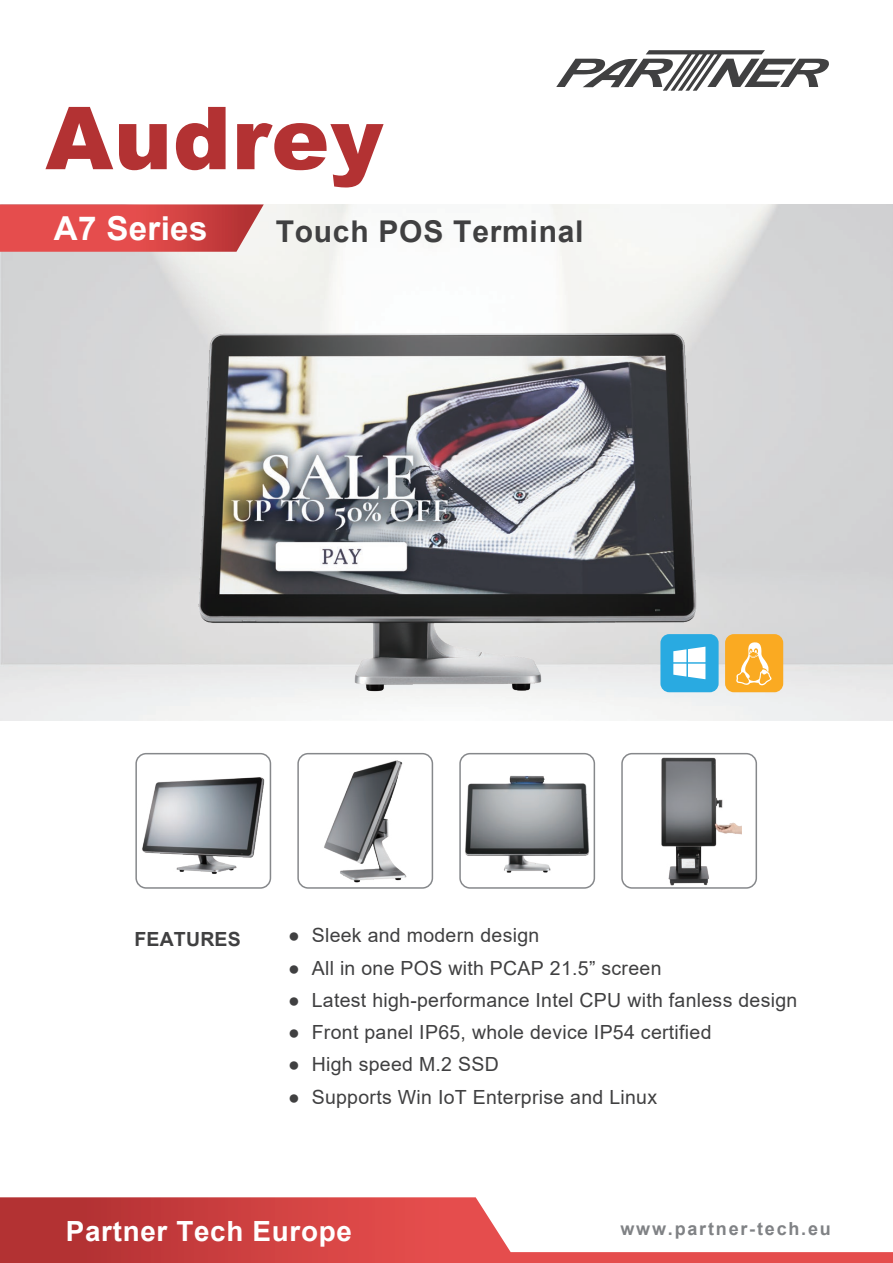
<style>
.page{position:relative;width:893px;height:1263px;background:#fff}
.page>*{position:absolute;margin:0;border:0;box-sizing:border-box;transform-origin:0 0}
.t1{font:900 87px "Arial";letter-spacing:.01em;color:#b33233}
.t2{font:700 33px "Arial";letter-spacing:.01em;color:#fff}
.t3{font:700 30px "Arial";letter-spacing:.025em;color:#404041}
.t4{font:700 27.75px "Arial";letter-spacing:.025em;color:#fff}
.t5{font:19.5px "Arial";letter-spacing:.015em;color:#404041}
.t6{font:700 19.5px "Arial";letter-spacing:.01em;color:#404041}
.t7{font:700 18px "Arial";letter-spacing:.1em;color:#808285}
</style>
<div class="page">
<svg style="left:0;top:1197px;width:893px;height:66px"></svg>
<img style="left:0;top:204px;width:893px;height:516px">
<svg style="left:0;top:204px;width:264px;height:48px"></svg>
<svg style="left:556px;top:50px;width:273px;height:41px"></svg>
<div style="left:725px;top:634px;width:58px;height:58px;background:#faaa22;border-radius:9px"></div>
<svg style="left:746px;top:642px;width:26px;height:43px"></svg>
<img style="left:661px;top:757px;width:81px;height:129px">
<div style="left:621px;top:753px;width:136px;height:136px;border:2px solid #86888b;border-radius:10px"></div>
<img style="left:465px;top:775px;width:124px;height:98px">
<div style="left:459px;top:753px;width:136px;height:136px;border:2px solid #86888b;border-radius:10px"></div>
<img style="left:324px;top:760px;width:83px;height:123px">
<div style="left:297px;top:753px;width:136px;height:136px;border:2px solid #86888b;border-radius:10px"></div>
<img style="left:142px;top:777px;width:123px;height:97px">
<div style="left:135px;top:753px;width:136px;height:136px;border:2px solid #86888b;border-radius:10px"></div>
<img style="left:138px;top:304px;width:608px;height:406px">
<h1 class="t1" style="left:45px;top:75px;width:339px">Audrey</h1>
<h2 class="t2" style="left:54px;top:206px;width:155px">A7 Series</h2>
<h3 class="t3" style="left:276px;top:210px;width:309px">Touch POS Terminal</h3>
<p class="t6" style="left:134px;top:925px;width:108px">FEATURES</p>
<p class="t5" style="left:288px;top:922px;width:253px">● Sleek and modern design</p>
<p class="t5" style="left:288px;top:954px;width:375px">● All in one POS with PCAP 21.5” screen</p>
<p class="t5" style="left:288px;top:987px;width:511px">● Latest high-performance Intel CPU with fanless design</p>
<p class="t5" style="left:288px;top:1019px;width:425px">● Front panel IP65, whole device IP54 certified</p>
<p class="t5" style="left:288px;top:1051px;width:212px">● High speed M.2 SSD</p>
<p class="t5" style="left:288px;top:1083px;width:370px">● Supports Win IoT Enterprise and Linux</p>
<h3 class="t4" style="left:66px;top:1212px;width:288px">Partner Tech Europe</h3>
<p class="t7" style="left:620px;top:1217px;width:212px">www.partner-tech.eu</p>
</div>
